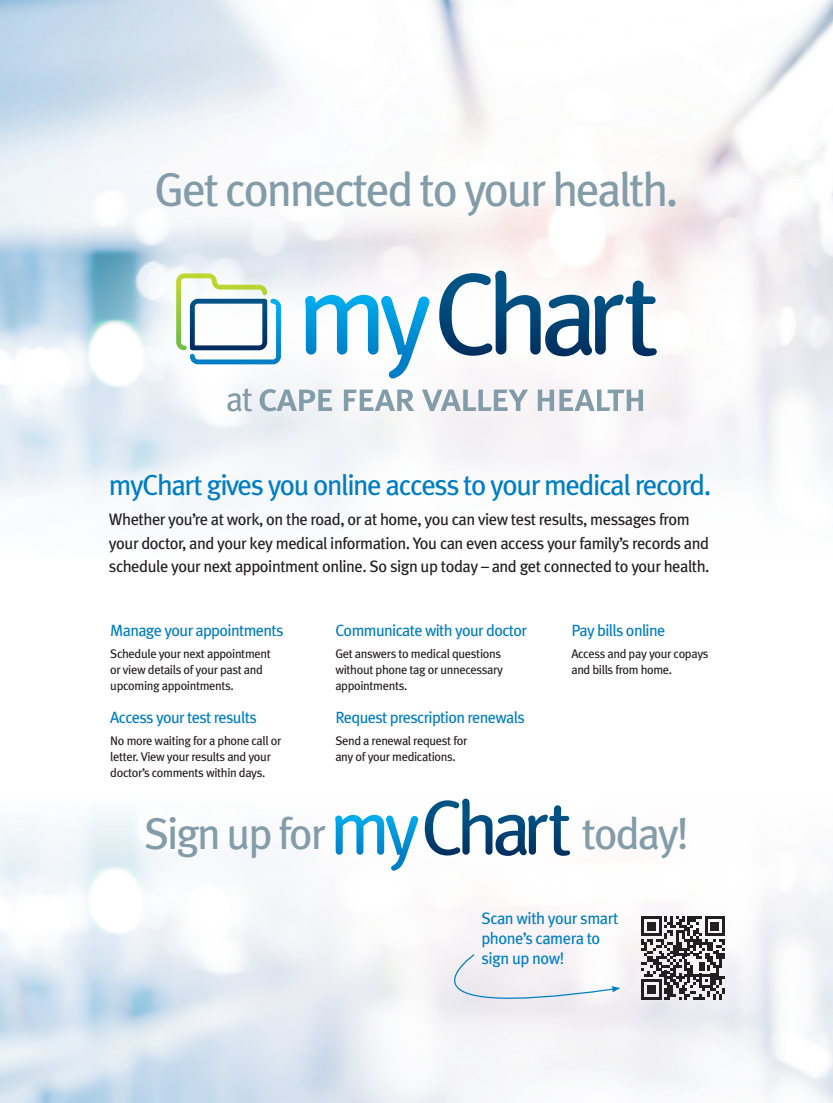
<style>
.page{position:relative;width:833px;height:1103px;background:#fff}
.page>*{position:absolute;margin:0;border:0;box-sizing:border-box;transform-origin:0 0}
.t1{font:47.5px "Meta Plus";letter-spacing:-.05em;color:#839ca9}
.t2{font:44.38px "Meta Plus";letter-spacing:-.05em;color:#839ca9}
.t3{font:28.88px "Meta Plus";letter-spacing:-.05em;color:#007ec5}
.t4{font:16.5px/23.4px "Meta Plus";letter-spacing:-.03em;color:#231f20}
.t5{font:16.5px/19.9px "Meta Plus";letter-spacing:-.03em;color:#007ec5}
.t6{font:16.25px "Meta Plus";letter-spacing:-.04em;color:#007ec5}
.t7{font:12.5px/16.2px "Meta Plus";letter-spacing:-.03em;color:#231f20}
</style>
<div class="page">
<img style="left:0;top:811px;width:832px;height:291px">
<img style="left:0;top:0;width:832px;height:517px">
<svg style="left:99px;top:196px;width:632px;height:256px;fill:#f7f5f7"></svg>
<svg style="left:305px;top:295px;width:125px;height:84px"></svg>
<svg style="left:439px;top:270px;width:218px;height:86px"></svg>
<svg style="left:176px;top:273px;width:105px;height:91px"></svg>
<svg style="left:227px;top:388px;width:25px;height:23px"></svg>
<svg style="left:259px;top:389px;width:73px;height:22px"></svg>
<svg style="left:344px;top:389px;width:70px;height:22px"></svg>
<svg style="left:422px;top:389px;width:106px;height:22px"></svg>
<svg style="left:537px;top:389px;width:106px;height:22px"></svg>
<div style="left:284px;top:748px;width:335px;height:172px;background:#fff"></div>
<svg style="left:335px;top:814px;width:84px;height:57px"></svg>
<svg style="left:425px;top:798px;width:145px;height:58px"></svg>
<svg style="left:641px;top:916px;width:83px;height:83px"></svg>
<svg style="left:378px;top:953px;width:242px;height:69px"></svg>
<h1 class="t1" style="left:155px;top:162px;width:525px">Get connected to your health.</h1>
<h3 class="t3" style="left:109px;top:469px;width:604px">myChart gives you online access to your medical record.</h3>
<p class="t4" style="left:109px;top:507px;width:602px">Whether you’re at work, on the road, or at home, you can view test results, messages from your doctor, and your key medical information. You can even access your family’s records and schedule your next appointment online. So sign up today – and get connected to your health.</p>
<h3 class="t6" style="left:110px;top:621px;width:175px">Manage your appointments</h3>
<p class="t7" style="left:110px;top:645px;width:162px">Schedule your next appointment or view details of your past and upcoming appointments.</p>
<h3 class="t6" style="left:110px;top:708px;width:148px">Access your test results</h3>
<p class="t7" style="left:110px;top:732px;width:172px">No more waiting for a phone call or letter. View your results and your doctor’s comments within days.</p>
<h3 class="t6" style="left:335px;top:621px;width:193px">Communicate with your doctor</h3>
<p class="t7" style="left:335px;top:645px;width:169px">Get answers to medical questions without phone tag or unnecessary appointments.</p>
<h3 class="t6" style="left:335px;top:708px;width:191px">Request prescription renewals</h3>
<p class="t7" style="left:335px;top:732px;width:133px">Send a renewal request for any of your medications.</p>
<h3 class="t6" style="left:571px;top:621px;width:95px">Pay bills online</h3>
<p class="t7" style="left:571px;top:645px;width:139px">Access and pay your copays and bills from home.</p>
<h2 class="t2" style="left:144px;top:807px;width:183px">Sign up for</h2>
<h2 class="t2" style="left:582px;top:807px;width:108px">today!</h2>
<h3 class="t5" style="left:481px;top:908px;width:139px">Scan with your smart phone’s camera to sign up now!</h3>
</div>
